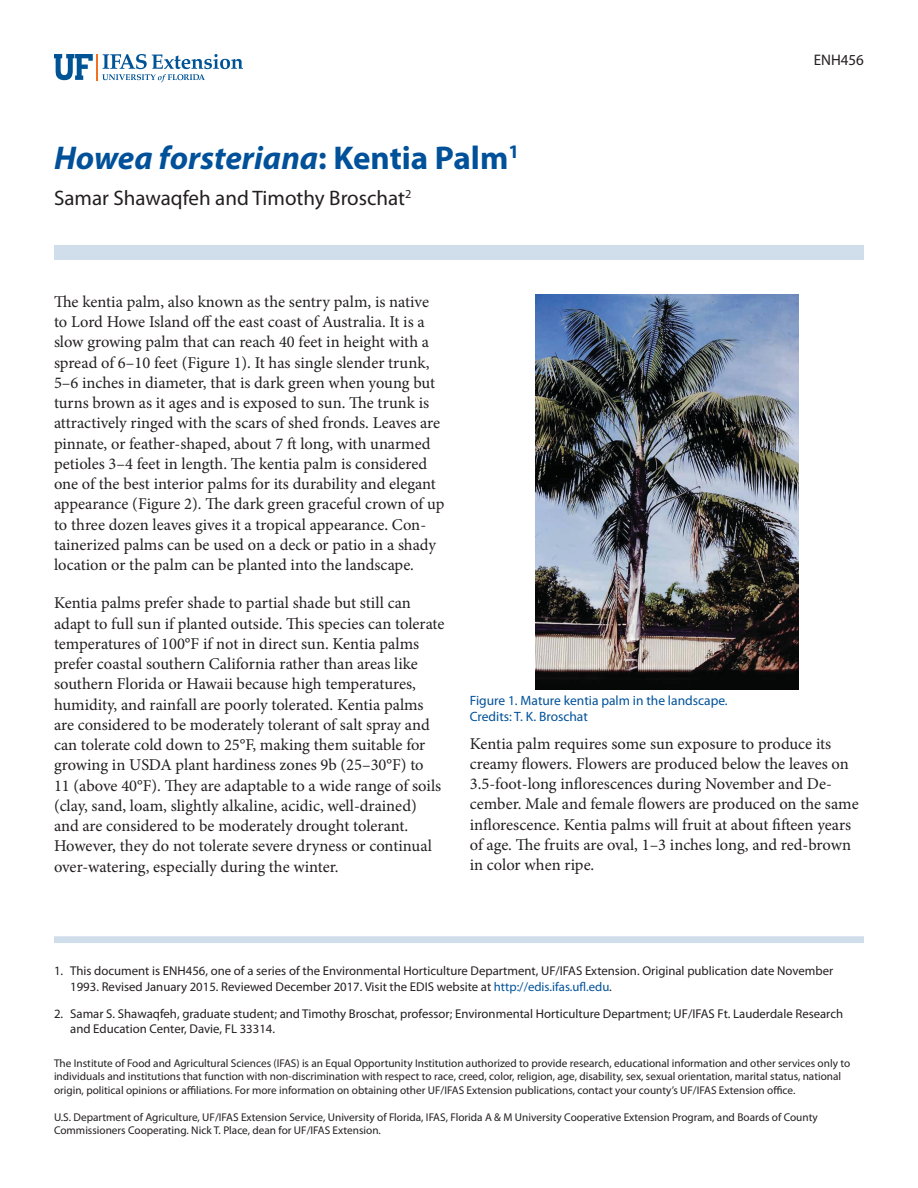
<style>
.page{position:relative;width:918px;height:1188px;background:#fff}
.page>*{position:absolute;margin:0;border:0;box-sizing:border-box;transform-origin:0 0}
.TitleRegular{font:italic 700 33px "Myriad Pro";color:#01519a}
.Author{font:21px "Myriad Pro";color:#231f20}
.Paragraph{font:16.5px/20.2px "Minion Pro";color:#231f20}
.PubNumber{font:15.3px "Myriad Pro";color:#231f20}
.FigureCaption{font:13.5px "Myriad Pro";color:#01519a}
.t1{font:12.75px/15.3px "Myriad Pro";color:#231f20}
.Disclaimer{font:11.25px/13.5px "Myriad Pro";color:#231f20}
.s1{font-style:normal}
.s2{color:#01519a}
</style>
<div class="page">
<svg style="left:54px;top:54px;width:189px;height:28px"></svg>
<div style="left:54px;top:245px;width:810px;height:15px;background:#d0deeb"></div>
<div style="left:54px;top:936px;width:810px;height:7px;background:#d0deeb"></div>
<img style="left:535px;top:295px;width:263px;height:394px">
<p class="TitleRegular" style="left:54px;top:136px;width:467px">Howea forsteriana<span class="s1">: Kentia Palm</span><sup>1</sup></p>
<p class="Author" style="left:54px;top:185px;width:359px">Samar Shawaqfeh and Timothy Broschat<sup>2</sup></p>
<p class="PubNumber" style="left:814px;top:51px;width:52px">ENH456</p>
<p class="Paragraph" style="left:54px;top:292px;width:392px">The kentia palm, also known as the sentry palm, is native to Lord Howe Island off the east coast of Australia. It is a slow growing palm that can reach 40 feet in height with a spread of 6–10 feet (Figure 1). It has single slender trunk, 5–6 inches in diameter, that is dark green when young but turns brown as it ages and is exposed to sun. The trunk is attractively ringed with the scars of shed fronds. Leaves are pinnate, or feather-shaped, about 7 ft long, with unarmed petioles 3–4 feet in length. The kentia palm is considered one of the best interior palms for its durability and elegant appearance (Figure 2). The dark green graceful crown of up to three dozen leaves gives it a tropical appearance. Con&shy;tainerized palms can be used on a deck or patio in a shady location or the palm can be planted into the landscape.</p>
<p class="Paragraph" style="left:54px;top:593px;width:392px">Kentia palms prefer shade to partial shade but still can adapt to full sun if planted outside. This species can tolerate temperatures of 100°F if not in direct sun. Kentia palms prefer coastal southern California rather than areas like southern Florida or Hawaii because high temperatures, humidity, and rainfall are poorly tolerated. Kentia palms are considered to be moderately tolerant of salt spray and can tolerate cold down to 25°F, making them suitable for growing in USDA plant hardiness zones 9b (25–30°F) to<br>11 (above 40°F). They are adaptable to a wide range of soils (clay, sand, loam, slightly alkaline, acidic, well-drained) and are considered to be moderately drought tolerant.<br>However, they do not tolerate severe dryness or continual over-watering, especially during the winter.</p>
<p class="FigureCaption" style="left:470px;top:692px;width:259px">Figure 1. Mature kentia palm in the landscape.</p>
<p class="FigureCaption" style="left:470px;top:708px;width:120px">Credits: T. K. Broschat</p>
<p class="Paragraph" style="left:470px;top:733px;width:390px">Kentia palm requires some sun exposure to produce its creamy flowers. Flowers are produced below the leaves on 3.5-foot-long inflorescences during November and De&shy;cember. Male and female flowers are produced on the same inflorescence. Kentia palms will fruit at about fifteen years of age. The fruits are oval, 1–3 inches long, and red-brown in color when ripe.</p>
<p class="t1" style="left:70px;top:963px;width:765px;text-indent:-16px">1. This document is ENH456, one of a series of the Environmental Horticulture Department, UF/IFAS Extension. Original publication date November<br>1993. Revised January 2015. Reviewed December 2017. Visit the EDIS website at <span class="s2">http://edis.ifas.ufl.edu</span>.</p>
<p class="t1" style="left:70px;top:1006px;width:774px;text-indent:-16px">2. Samar S. Shawaqfeh, graduate student; and Timothy Broschat, professor; Environmental Horticulture Department; UF/IFAS Ft. Lauderdale Research and Education Center, Davie, FL 33314.</p>
<p class="Disclaimer" style="left:54px;top:1056px;width:798px">The Institute of Food and Agricultural Sciences (IFAS) is an Equal Opportunity Institution authorized to provide research, educational information and other services only to individuals and institutions that function with non-discrimination with respect to race, creed, color, religion, age, disability, sex, sexual orientation, marital status, national origin, political opinions or affiliations. For more information on obtaining other UF/IFAS Extension publications, contact your county’s UF/IFAS Extension office.</p>
<p class="Disclaimer" style="left:54px;top:1110px;width:765px">U.S. Department of Agriculture, UF/IFAS Extension Service, University of Florida, IFAS, Florida A &amp; M University Cooperative Extension Program, and Boards of County<br>Commissioners Cooperating. Nick T. Place, dean for UF/IFAS Extension.</p>
</div>
